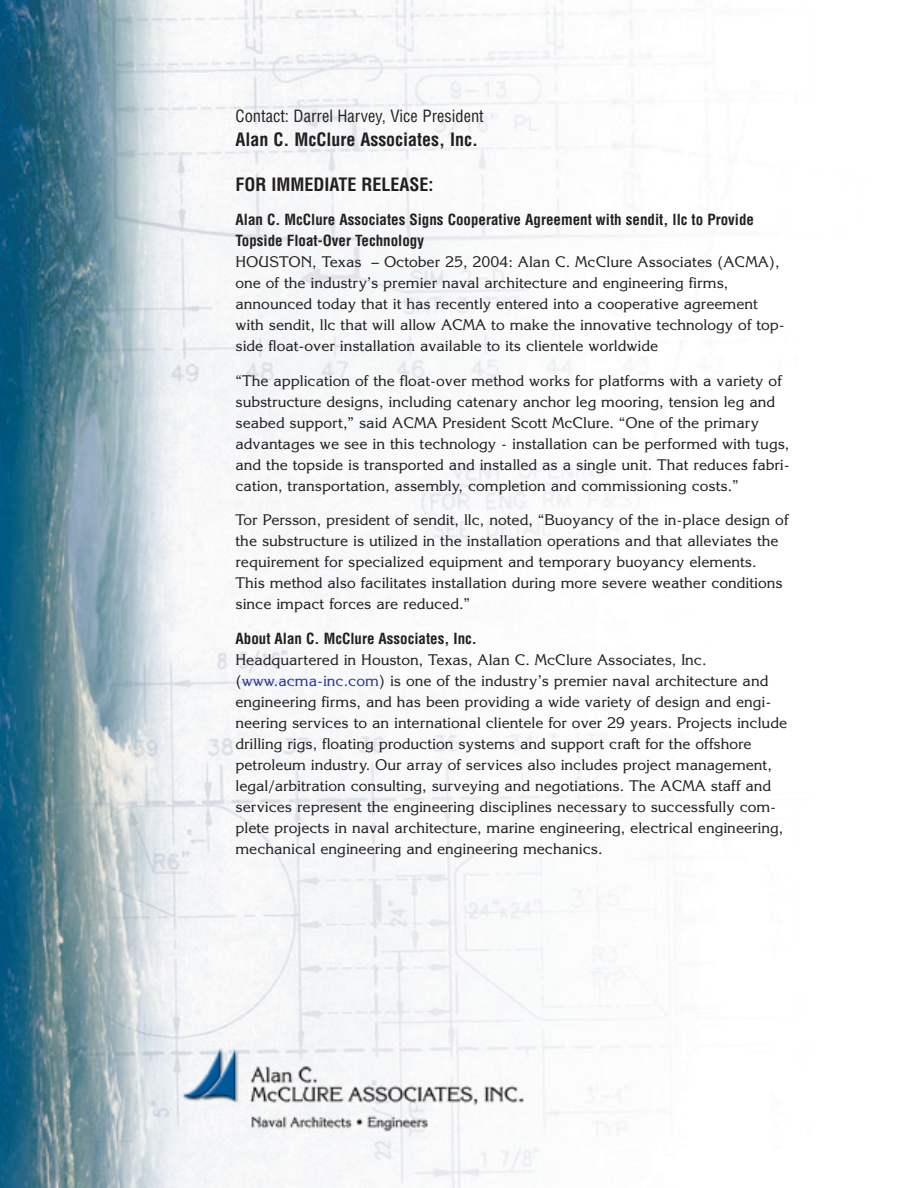
<style>
.page{position:relative;width:918px;height:1188px;background:#fff}
.page>*{position:absolute;margin:0;border:0;box-sizing:border-box;transform-origin:0 0}
.t1{font:700 condensed 18px "Helvetica";color:#231f20}
.t2{font:condensed 16.5px "Helvetica";color:#231f20}
.t3{font:15px/21px "Korinna";color:#231f20}
.t4{font:700 condensed 15px/21px "Helvetica";color:#231f20}
.s1{color:#293795}
</style>
<div class="page">
<img style="left:0;top:0;width:636px;height:1188px">
<p class="t2" style="left:236px;top:107px;width:250px">Contact: Darrel Harvey, Vice President</p>
<p class="t1" style="left:236px;top:129px;width:244px">Alan C. McClure Associates, Inc.</p>
<p class="t1" style="left:236px;top:174px;width:199px">FOR IMMEDIATE RELEASE:</p>
<p class="t4" style="left:236px;top:210px;width:520px">Alan C. McClure Associates Signs Cooperative Agreement with sendit, llc to Provide<br>Topside Float-Over Technology</p>
<p class="t3" style="left:236px;top:252px;width:551px">HOUSTON, Texas – October 25, 2004: Alan C. McClure Associates (ACMA), one of the industry’s premier naval architecture and engineering firms, announced today that it has recently entered into a cooperative agreement with sendit, llc that will allow ACMA to make the innovative technology of top&shy;side float-over installation available to its clientele worldwide</p>
<p class="t3" style="left:236px;top:370px;width:556px">“The application of the float-over method works for platforms with a variety of substructure designs, including catenary anchor leg mooring, tension leg and seabed support,” said ACMA President Scott McClure. “One of the primary advantages we see in this technology - installation can be performed with tugs, and the topside is transported and installed as a single unit. That reduces fabri&shy;cation, transportation, assembly, completion and commissioning costs.”</p>
<p class="t3" style="left:236px;top:510px;width:555px">Tor Persson, president of sendit, llc, noted, “Buoyancy of the in-place design of the substructure is utilized in the installation operations and that alleviates the requirement for specialized equipment and temporary buoyancy elements.<br>This method also facilitates installation during more severe weather conditions since impact forces are reduced.”</p>
<p class="t4" style="left:236px;top:628px;width:243px">About Alan C. McClure Associates, Inc.</p>
<p class="t3" style="left:235px;top:649px;width:553px">Headquartered in Houston, Texas, Alan C. McClure Associates, Inc. (<span class="s1">www.acma-inc.com</span>) is one of the industry’s premier naval architecture and engineering firms, and has been providing a wide variety of design and engi&shy;neering services to an international clientele for over 29 years. Projects include drilling rigs, floating production systems and support craft for the offshore petroleum industry. Our array of services also includes project management, legal/arbitration consulting, surveying and negotiations. The ACMA staff and services represent the engineering disciplines necessary to successfully com&shy;plete projects in naval architecture, marine engineering, electrical engineering, mechanical engineering and engineering mechanics.</p>
</div>
